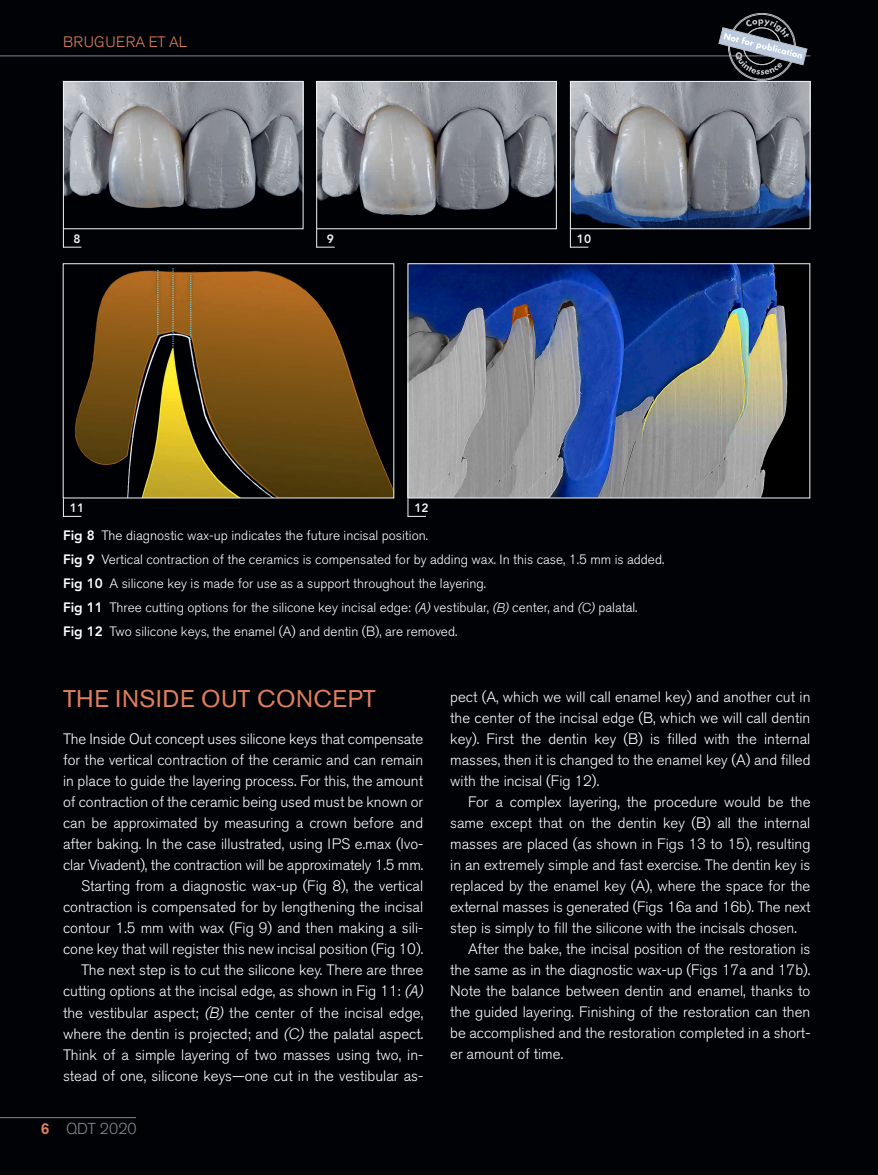
<style>
.page{position:relative;width:878px;height:1175px;background:#fff}
.page>*{position:absolute;margin:0;border:0;box-sizing:border-box;transform-origin:0 0}
.HA_Top{font:24px "Akzidenz Grotesk BQ";letter-spacing:.02em;color:#e17e5e}
.t1{font:300 15.75px "Akzidenz Grotesk BQ";color:#848695}
.Body_text{font:300 15px/21px "Akzidenz Grotesk BQ";color:#fff;text-align:justify}
.Body_Text_First{font:300 15px/21px "Akzidenz Grotesk BQ";letter-spacing:-.01em;color:#fff;text-align:justify}
.t2{font:300 15px "Akzidenz Grotesk BQ";letter-spacing:.03em;color:#e17e5e}
.Fig_legend{font:300 13.5px "Akzidenz Grotesk BQ";color:#fff}
.HA_2{font:800 12px "Avenir LT Std";color:#f2f3f4}
.s1{font-family:"Avenir LT Std";font-weight:800}
.s2{font-style:italic;font-size:12.75px}
.s3{font-style:italic}
.s4{font-weight:500;color:#e17e5e}
</style>
<div class="page">
<div style="left:0;top:0;width:878px;height:1174px;background:#000206"></div>
<hr style="left:0;top:56px;width:810px;height:1px;background:#848695">
<hr style="left:0;top:1117px;width:136px;height:1px;background:#848695">
<svg style="left:718px;top:13px;width:89px;height:67px"></svg>
<img style="left:65px;top:83px;width:236px;height:126px">
<div style="left:63px;top:81px;width:240px;height:148px;border:1px solid #f2f3f4"></div>
<img style="left:318px;top:83px;width:236px;height:133px">
<div style="left:316px;top:81px;width:240px;height:148px;border:1px solid #f2f3f4"></div>
<img style="left:572px;top:83px;width:236px;height:144px">
<div style="left:570px;top:81px;width:240px;height:148px;border:1px solid #f2f3f4"></div>
<img style="left:74px;top:268px;width:318px;height:228px">
<img style="left:409px;top:265px;width:379px;height:231px">
<div style="left:407px;top:263px;width:403px;height:235px;border:1px solid #f2f3f4"></div>
<svg style="left:63px;top:229px;width:18px;height:19px"></svg>
<svg style="left:316px;top:229px;width:18px;height:19px"></svg>
<svg style="left:570px;top:229px;width:18px;height:19px"></svg>
<svg style="left:63px;top:498px;width:18px;height:19px"></svg>
<svg style="left:407px;top:498px;width:19px;height:19px"></svg>
<p class="t2" style="left:63px;top:33px;width:125px">BRUGUERA ET AL</p>
<p class="HA_2" style="left:73px;top:231px;width:9px">8</p>
<p class="HA_2" style="left:327px;top:231px;width:9px">9</p>
<p class="HA_2" style="left:577px;top:231px;width:16px">10</p>
<p class="HA_2" style="left:70px;top:500px;width:16px">11</p>
<p class="HA_2" style="left:414px;top:500px;width:16px">12</p>
<p class="Fig_legend" style="left:63px;top:527px;width:366px"><span class="s1">Fig 8</span> The diagnostic wax-up indicates the future incisal position.</p>
<p class="Fig_legend" style="left:63px;top:551px;width:602px"><span class="s1">Fig 9</span> Vertical contraction of the ceramics is compensated for by adding wax. In this case, 1.5 mm is added.</p>
<p class="Fig_legend" style="left:63px;top:575px;width:424px"><span class="s1">Fig 10</span> A silicone key is made for use as a support throughout the layering.</p>
<p class="Fig_legend" style="left:63px;top:599px;width:576px"><span class="s1">Fig 11</span> Three cutting options for the silicone key incisal edge: <span class="s2">(A)</span> vestibular, <span class="s2">(B)</span> center, and <span class="s2">(C)</span> palatal.</p>
<p class="Fig_legend" style="left:63px;top:623px;width:396px"><span class="s1">Fig 12</span> Two silicone keys, the enamel (A) and dentin (B), are removed.</p>
<p class="HA_Top" style="left:63px;top:684px;width:314px">THE INSIDE OUT CONCEPT</p>
<p class="Body_Text_First" style="left:63px;top:729px;width:362px">The Inside Out concept uses silicone keys that compensate for the vertical contraction of the ceramic and can remain in place to guide the layering process. For this, the amount of contraction of the ceramic being used must be known or can be approximated by measuring a crown before and after baking. In the case illustrated, using IPS e.max (Ivo&shy;clar Vivadent), the contraction will be approximately 1.5 mm.</p>
<p class="Body_text" style="left:63px;top:876px;width:362px;text-indent:18px">Starting from a diagnostic wax-up (Fig 8), the vertical contraction is compensated for by lengthening the incisal contour 1.5 mm with wax (Fig 9) and then making a sili&shy;cone key that will register this new incisal position (Fig 10).</p>
<p class="Body_text" style="left:63px;top:960px;width:362px;text-indent:18px">The next step is to cut the silicone key. There are three cutting options at the incisal edge, as shown in Fig 11: <span class="s3">(A) </span>the vestibular aspect; <span class="s3">(B)</span> the center of the incisal edge, where the dentin is projected; and <span class="s3">(C)</span> the palatal aspect.<br>Think of a simple layering of two masses using two, in&shy;stead of one, silicone keys—one cut in the vestibular as-</p>
<p class="t1" style="left:41px;top:1119px;width:98px"><span class="s4">6</span> QDT 2020</p>
<p class="Body_text" style="left:450px;top:687px;width:362px">pect (A, which we will call enamel key) and another cut in the center of the incisal edge (B, which we will call dentin key). First the dentin key (B) is filled with the internal masses, then it is changed to the enamel key (A) and filled with the incisal (Fig 12).</p>
<p class="Body_text" style="left:450px;top:792px;width:362px;text-indent:18px">For a complex layering, the procedure would be the same except that on the dentin key (B) all the internal masses are placed (as shown in Figs 13 to 15), resulting in an extremely simple and fast exercise. The dentin key is replaced by the enamel key (A), where the space for the external masses is generated (Figs 16a and 16b). The next step is simply to fill the silicone with the incisals chosen.</p>
<p class="Body_text" style="left:450px;top:939px;width:362px;text-indent:18px">After the bake, the incisal position of the restoration is the same as in the diagnostic wax-up (Figs 17a and 17b).<br>Note the balance between dentin and enamel, thanks to the guided layering. Finishing of the restoration can then be accomplished and the restoration completed in a short&shy;er amount of time.</p>
</div>
